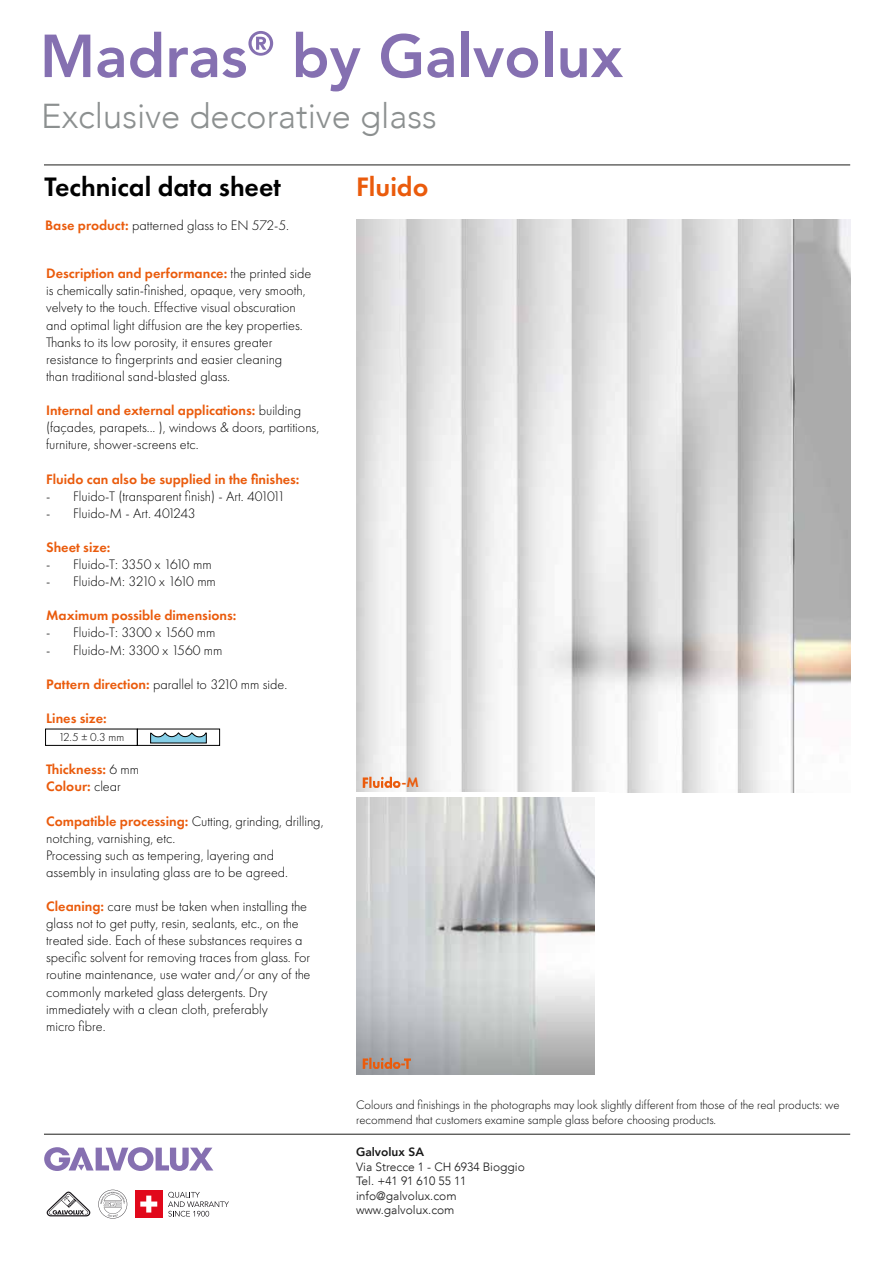
<style>
.page{position:relative;width:893px;height:1263px;background:#fff}
.page>*{position:absolute;margin:0;border:0;box-sizing:border-box;transform-origin:0 0}
.t1{font:300 34.5px "Avenir";color:#8c9090}
.t2{font:600 27.75px "Futura PT";color:#000}
.t3{font:600 27.75px "Futura PT";color:#ea5b0c}
.t4{font:300 14.25px/17.1px "Futura PT";color:#000}
.t5{font:600 14.25px/17.1px "Futura PT";color:#ea5b0c}
.t6{font:300 12.75px/15.3px "Futura PT";color:#000}
.t7{font:300 12px/14.4px "Avenir LT";color:#191919}
.t8{font:800 12px "Avenir LT";color:#191919}
.t9{font:300 12px "Futura PT";color:#000}
.s1{font-weight:600;color:#ea5b0c}
.s2{font-weight:300;color:#000}
</style>
<div class="page">
<img style="left:356px;top:219px;width:494px;height:573px">
<img style="left:357px;top:797px;width:238px;height:277px">
<img style="left:362px;top:1056px;width:56px;height:15px">
<img style="left:401px;top:1056px;width:9px;height:15px">
<hr style="left:44px;top:165px;width:806px;height:1px;background:#1d1d1b">
<hr style="left:44px;top:1134px;width:806px;height:1px;background:#1d1d1b">
<svg style="left:45px;top:35px;width:45px;height:42px"></svg>
<svg style="left:97px;top:48px;width:27px;height:30px"></svg>
<svg style="left:130px;top:32px;width:31px;height:46px"></svg>
<svg style="left:169px;top:31px;width:104px;height:47px"></svg>
<svg style="left:296px;top:32px;width:65px;height:59px"></svg>
<svg style="left:381px;top:34px;width:40px;height:44px"></svg>
<svg style="left:427px;top:48px;width:27px;height:30px"></svg>
<div style="left:462px;top:32px;width:7px;height:45px;background:#8570b1"></div>
<svg style="left:473px;top:48px;width:65px;height:30px"></svg>
<div style="left:545px;top:32px;width:7px;height:45px;background:#8570b1"></div>
<svg style="left:560px;top:48px;width:63px;height:30px"></svg>
<svg style="left:44px;top:1147px;width:169px;height:24px"></svg>
<svg style="left:168px;top:1192px;width:61px;height:25px"></svg>
<div style="left:135px;top:1190px;width:27px;height:28px;background:#e1081b"></div>
<svg style="left:140px;top:1195px;width:17px;height:17px"></svg>
<svg style="left:47px;top:1191px;width:43px;height:25px"></svg>
<svg style="left:98px;top:1190px;width:29px;height:28px"></svg>
<div style="left:45px;top:729px;width:93px;height:17px;border:1px solid #000"></div>
<div style="left:137px;top:729px;width:83px;height:17px;border:1px solid #000"></div>
<svg style="left:150px;top:732px;width:57px;height:11px"></svg>
<img style="left:362px;top:775px;width:44px;height:15px">
<h1 class="t1" style="left:41px;top:96px;width:397px">Exclusive decorative glass</h1>
<h2 class="t2" style="left:45px;top:169px;width:238px">Technical data sheet</h2>
<h2 class="t3" style="left:356px;top:169px;width:74px">Fluido</h2>
<p class="t4" style="left:45px;top:217px;width:245px"><span class="s1">Base product:</span> patterned glass to EN 572-5.</p>
<p class="t4" style="left:46px;top:265px;width:267px"><span class="s1">Description and performance:</span> the printed side is chemically satin-finished, opaque, very smooth, velvety to the touch. Effective visual obscuration and optimal light diffusion are the key properties.<br>Thanks to its low porosity, it ensures greater resistance to fingerprints and easier cleaning<br>than traditional sand-blasted glass.</p>
<p class="t4" style="left:46px;top:402px;width:275px"><span class="s1">Internal and external applications:</span> building (façades, parapets... ), windows &amp; doors, partitions, furniture, shower-screens etc.</p>
<p class="t5" style="left:46px;top:470px;width:255px">Fluido can also be supplied in the finishes:</p>
<p class="t4" style="left:46px;top:487px;width:241px">- Fluido-T (transparent finish) - Art. 401011</p>
<p class="t4" style="left:46px;top:504px;width:151px">- Fluido-M - Art. 401243</p>
<p class="t5" style="left:46px;top:538px;width:66px">Sheet size:</p>
<p class="t4" style="left:46px;top:556px;width:167px">- Fluido-T: 3350 x 1610 mm</p>
<p class="t4" style="left:46px;top:573px;width:171px">- Fluido-M: 3210 x 1610 mm</p>
<p class="t5" style="left:46px;top:607px;width:192px">Maximum possible dimensions:</p>
<p class="t4" style="left:46px;top:624px;width:171px">- Fluido-T: 3300 x 1560 mm</p>
<p class="t4" style="left:46px;top:641px;width:178px">- Fluido-M: 3300 x 1560 mm</p>
<p class="t4" style="left:46px;top:675px;width:243px"><span class="s1">Pattern direction:</span> parallel to 3210 mm side.</p>
<p class="t5" style="left:46px;top:709px;width:62px">Lines size:</p>
<p class="t9" style="left:58px;top:731px;width:67px">12.5 ± 0.3 mm</p>
<p class="t5" style="left:46px;top:761px;width:94px">Thickness: <span class="s2">6 mm<br></span>Colour: <span class="s2">clear</span></p>
<p class="t4" style="left:46px;top:812px;width:279px"><span class="s1">Compatible processing:</span> Cutting, grinding, drilling, notching, varnishing, etc.<br>Processing such as tempering, layering and assembly in insulating glass are to be agreed.</p>
<p class="t4" style="left:46px;top:898px;width:266px"><span class="s1">Cleaning:</span> care must be taken when installing the glass not to get putty, resin, sealants, etc., on the treated side. Each of these substances requires a specific solvent for removing traces from glass. For routine maintenance, use water and/or any of the commonly marketed glass detergents. Dry immediately with a clean cloth, preferably<br>micro fibre.</p>
<p class="t5" style="left:401px;top:773px;width:19px">-M</p>
<p class="t6" style="left:356px;top:1097px;width:485px">Colours and finishings in the photographs may look slightly different from those of the real products: we recommend that customers examine sample glass before choosing products.</p>
<p class="t8" style="left:356px;top:1145px;width:70px">Galvolux SA</p>
<p class="t7" style="left:356px;top:1159px;width:170px">Via Strecce 1 - CH 6934 Bioggio<br>Tel. +41 91 610 55 11 info@galvolux.com www.galvolux.com</p>
</div>
